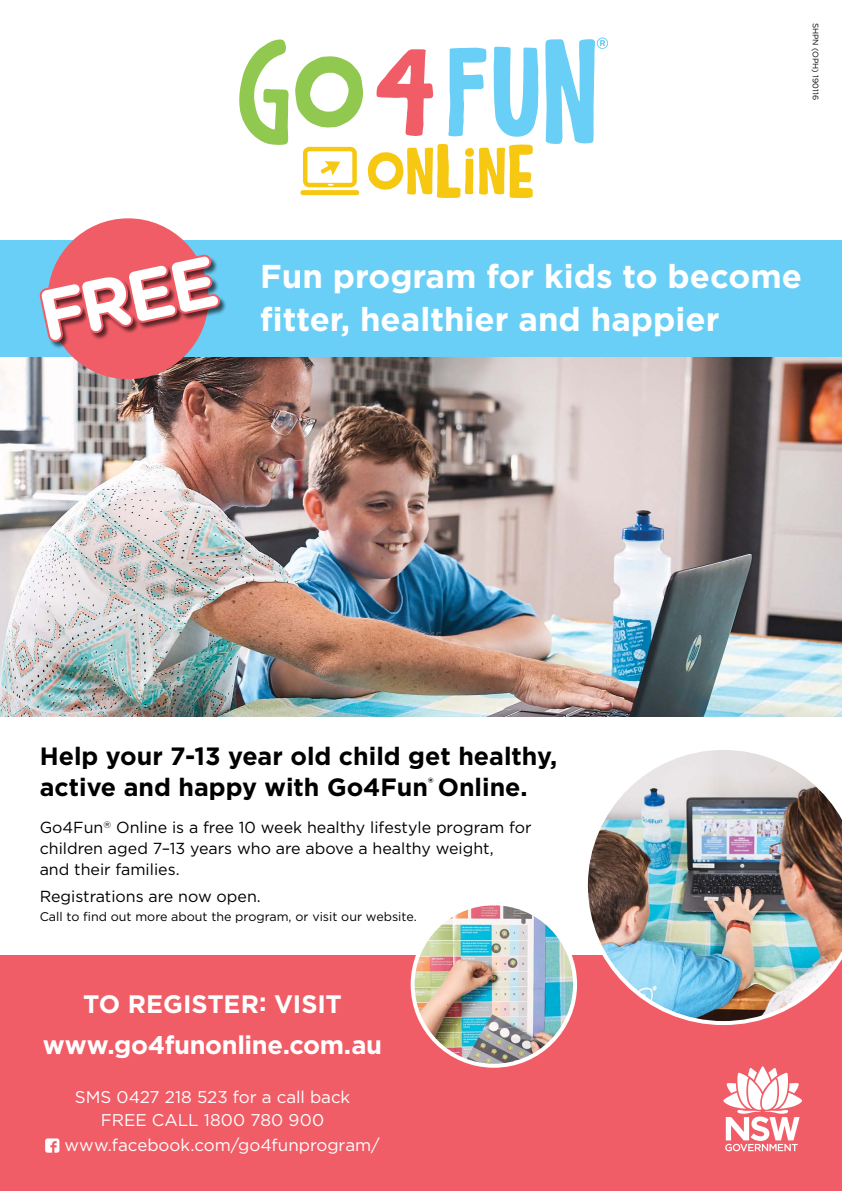
<style>
.page{position:relative;width:842px;height:1191px;background:#fff}
.page>*{position:absolute;margin:0;border:0;box-sizing:border-box;transform-origin:0 0}
.t1{font:700 71.6px "Gotham Rounded";color:#fff}
.t2{font:700 33px "Gotham";color:#fff}
.t3{font:700 25.5px "Gotham";letter-spacing:-.015em;color:#fff}
.t4{font:700 25.3px "Gotham";letter-spacing:-.005em;color:#fff}
.t5{font:700 25px/31px "Gotham";color:#000}
.t6{font:17px/22.6px "Gotham";color:#fff;text-align:center}
.t7{font:16px/21px "Gotham";color:#000}
.t8{font:12.5px "Gotham";color:#000}
.t9{font:8px "Gotham";color:#000}
</style>
<div class="page">
<img style="left:0;top:357px;width:842px;height:359px">
<div style="left:0;top:955px;width:842px;height:236px;background:#f15d67"></div>
<img style="left:587px;top:750px;width:255px;height:275px">
<img style="left:413px;top:903px;width:162px;height:162px;border-radius:78px">
<div style="left:411px;top:901px;width:166px;height:166px;border:4px solid #fff;border-radius:50%"></div>
<div style="left:0;top:241px;width:842px;height:116px;background:#6acff6"></div>
<div style="left:48px;top:218px;width:161px;height:161px;background:#f15d67;border-radius:50%"></div>
<div style="left:41px;top:256px;width:187px;height:93px;background:#000;opacity:.4"></div>
<svg style="left:39px;top:253px;width:183px;height:89px"></svg>
<svg style="left:45px;top:1138px;width:14px;height:14px"></svg>
<svg style="left:239px;top:39px;width:50px;height:106px"></svg>
<svg style="left:295px;top:47px;width:244px;height:151px"></svg>
<svg style="left:545px;top:38px;width:63px;height:106px"></svg>
<svg style="left:723px;top:1066px;width:79px;height:85px"></svg>
<p class="t9" style="left:820px;top:23px;width:79px;rotate:90deg">SHPN (OPH) 190116</p>
<h1 class="t1" style="left:29px;top:265px;width:183px;rotate:-12deg">FREE</h1>
<h2 class="t2" style="left:260px;top:255px;width:543px">Fun program for kids to become</h2>
<h2 class="t2" style="left:260px;top:298px;width:461px">fitter, healthier and happier</h2>
<h3 class="t5" style="left:40px;top:740px;width:519px">Help your 7-13 year old child get healthy, active and happy with Go4Fun<sup>®</sup> Online.</h3>
<p class="t7" style="left:40px;top:817px;width:493px">Go4Fun<sup>®</sup> Online is a free 10 week healthy lifestyle program for children aged 7–13 years who are above a healthy weight,<br>and their families.</p>
<p class="t7" style="left:40px;top:886px;width:223px">Registrations are now open.</p>
<p class="t8" style="left:40px;top:910px;width:379px">Call to find out more about the program, or visit our website.</p>
<h3 class="t4" style="left:83px;top:987px;width:260px">TO REGISTER: VISIT</h3>
<h3 class="t3" style="left:43px;top:1028px;width:341px">www.go4funonline.com.au</h3>
<p class="t6" style="left:75px;top:1085px;width:277px">SMS 0427 218 523 for a call back<br>FREE CALL 1800 780 900</p>
<p class="t6" style="left:65px;top:1134px;width:317px">www.facebook.com/go4funprogram/</p>
</div>
